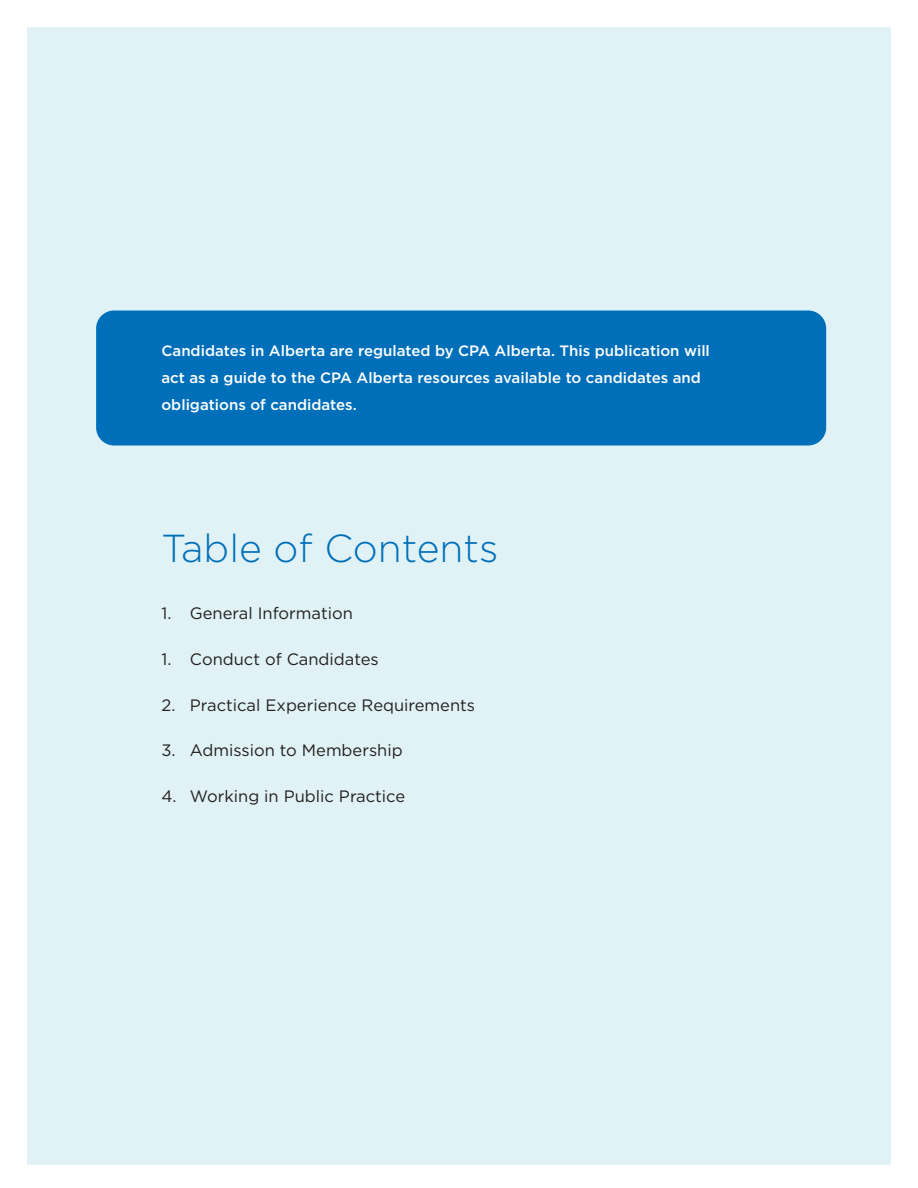
<style>
.page{position:relative;width:918px;height:1188px;background:#fff}
.page>*{position:absolute;margin:0;border:0;box-sizing:border-box;transform-origin:0 0}
.Headline{font:300 39px "Gotham";color:#006fba}
.Intro_body_text{font:16.5px "Gotham";color:#231f20}
.Subhead_2{font:500 15px/27px "Gotham";color:#fff}
</style>
<div class="page">
<div style="left:27px;top:27px;width:864px;height:1138px;background:#e0f2f5"></div>
<div style="left:96px;top:311px;width:730px;height:135px;background:#006fba;border-radius:18px"></div>
<p class="Subhead_2" style="left:161px;top:337px;width:550px">Candidates in Alberta are regulated by CPA Alberta. This publication will act as a guide to the CPA Alberta resources available to candidates and obligations of candidates.</p>
<p class="Headline" style="left:161px;top:524px;width:339px">Table of Contents</p>
<p class="Intro_body_text" style="left:161px;top:603px;width:193px">1. General Information</p>
<p class="Intro_body_text" style="left:161px;top:648px;width:219px">1. Conduct of Candidates</p>
<p class="Intro_body_text" style="left:161px;top:694px;width:315px">2. Practical Experience Requirements</p>
<p class="Intro_body_text" style="left:161px;top:740px;width:243px">3. Admission to Membership</p>
<p class="Intro_body_text" style="left:161px;top:786px;width:245px">4. Working in Public Practice</p>
</div>
